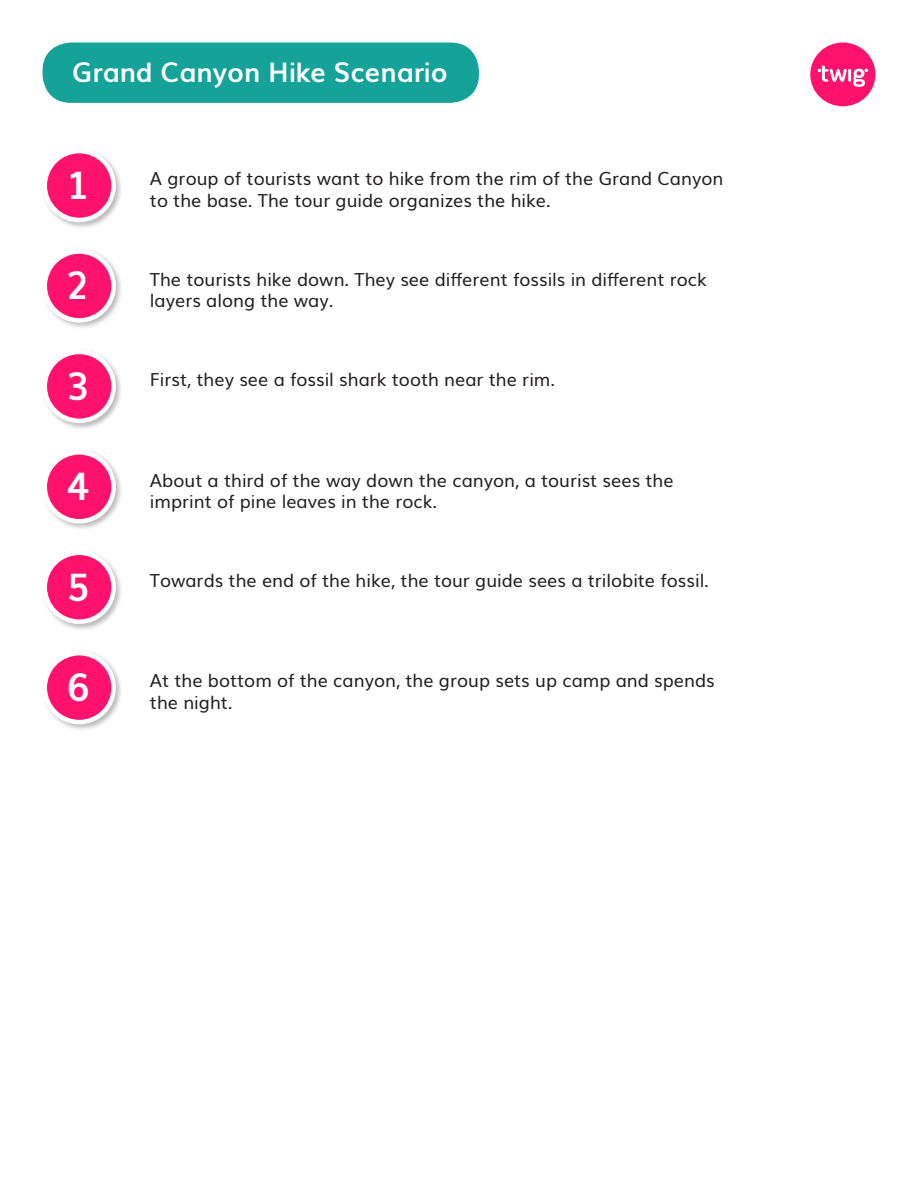
<style>
.page{position:relative;width:918px;height:1188px;background:#fff}
.page>*{position:absolute;margin:0;border:0;box-sizing:border-box;transform-origin:0 0}
.t1{font:700 37.95px "Muli";color:#fff}
.t2{font:700 27px "Muli";color:#fff}
.t3{font:18px/21.6px "Muli";color:#231f20}
</style>
<div class="page">
<div style="left:810px;top:43px;width:65px;height:63px;background:#ff126d;border-radius:50%"></div>
<svg style="left:818px;top:65px;width:50px;height:22px"></svg>
<div style="left:43px;top:43px;width:436px;height:60px;background:#15a299;border-radius:28px"></div>
<div style="left:41px;top:147px;width:82px;height:83px;background:#231f20;opacity:.3"></div>
<div style="left:45px;top:151px;width:69px;height:69px;background:#ff126d;border-radius:50%"></div>
<div style="left:43px;top:149px;width:73px;height:73px;border:5px solid #fff;border-radius:50%"></div>
<div style="left:41px;top:248px;width:82px;height:82px;background:#231f20;opacity:.3"></div>
<div style="left:45px;top:252px;width:69px;height:68px;background:#ff126d;border-radius:50%"></div>
<div style="left:43px;top:249px;width:73px;height:74px;border:5px solid #fff;border-radius:50%"></div>
<div style="left:41px;top:348px;width:82px;height:83px;background:#231f20;opacity:.3"></div>
<div style="left:45px;top:352px;width:69px;height:69px;background:#ff126d;border-radius:50%"></div>
<div style="left:43px;top:350px;width:73px;height:73px;border:5px solid #fff;border-radius:50%"></div>
<div style="left:41px;top:448px;width:82px;height:83px;background:#231f20;opacity:.3"></div>
<div style="left:45px;top:452px;width:69px;height:69px;background:#ff126d;border-radius:50%"></div>
<div style="left:43px;top:450px;width:73px;height:74px;border:5px solid #fff;border-radius:50%"></div>
<div style="left:41px;top:549px;width:82px;height:82px;background:#231f20;opacity:.3"></div>
<div style="left:45px;top:553px;width:69px;height:69px;background:#ff126d;border-radius:50%"></div>
<div style="left:43px;top:551px;width:73px;height:73px;border:5px solid #fff;border-radius:50%"></div>
<div style="left:41px;top:649px;width:82px;height:83px;background:#231f20;opacity:.3"></div>
<div style="left:45px;top:653px;width:69px;height:69px;background:#ff126d;border-radius:50%"></div>
<div style="left:43px;top:651px;width:73px;height:73px;border:5px solid #fff;border-radius:50%"></div>
<p class="t2" style="left:72px;top:51px;width:377px">Grand Canyon Hike Scenario</p>
<p class="t1" style="left:66px;top:155px;width:25px">1</p>
<p class="t3" style="left:150px;top:167px;width:575px">A group of tourists want to hike from the rim of the Grand Canyon to the base. The tour guide organizes the hike.</p>
<p class="t1" style="left:66px;top:255px;width:25px">2</p>
<p class="t3" style="left:150px;top:267px;width:559px">The tourists hike down. They see different fossils in different rock layers along the way.</p>
<p class="t1" style="left:66px;top:356px;width:25px">3</p>
<p class="t3" style="left:150px;top:367px;width:407px">First, they see a fossil shark tooth near the rim.</p>
<p class="t1" style="left:66px;top:456px;width:25px">4</p>
<p class="t3" style="left:150px;top:468px;width:525px">About a third of the way down the canyon, a tourist sees the imprint of pine leaves in the rock.</p>
<p class="t1" style="left:66px;top:557px;width:25px">5</p>
<p class="t3" style="left:150px;top:568px;width:561px">Towards the end of the hike, the tour guide sees a trilobite fossil.</p>
<p class="t1" style="left:66px;top:657px;width:25px">6</p>
<p class="t3" style="left:150px;top:669px;width:566px">At the bottom of the canyon, the group sets up camp and spends the night.</p>
</div>
